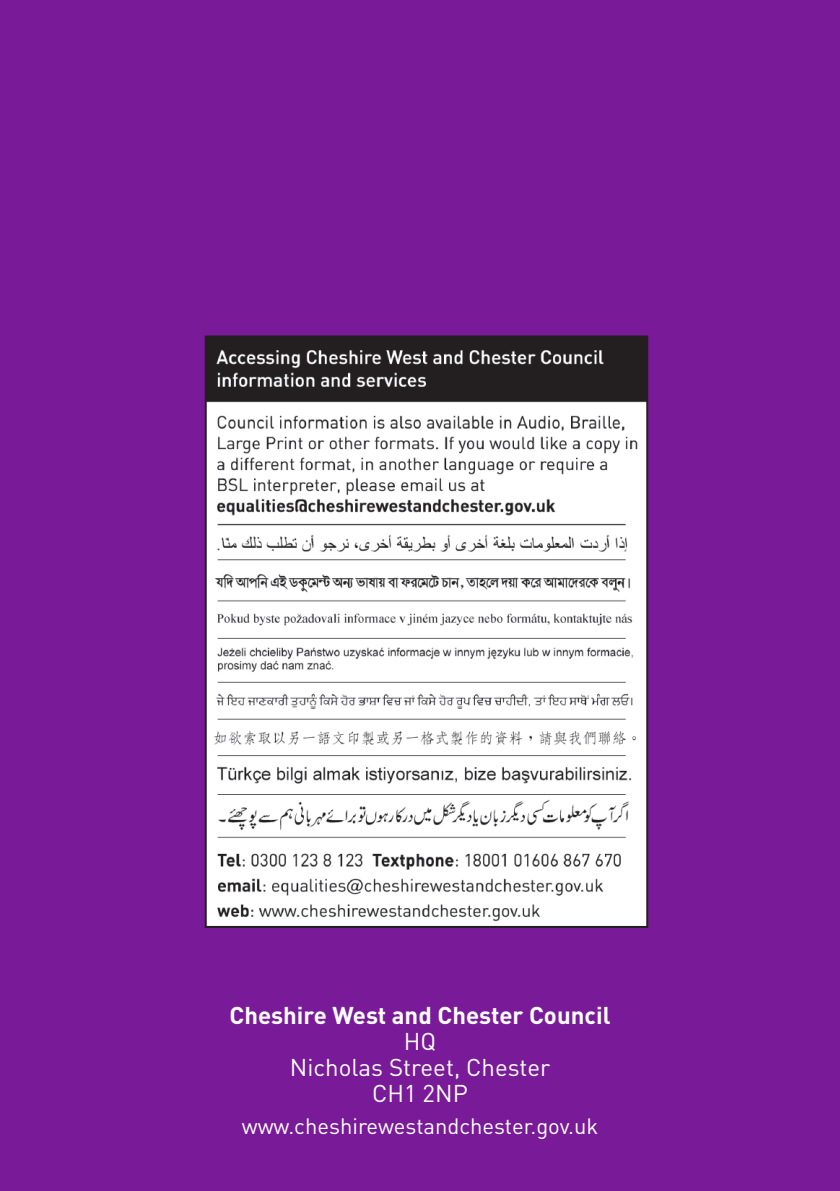
<style>
.page{position:relative;width:840px;height:1191px;background:#fff}
.page>*{position:absolute;margin:0;border:0;box-sizing:border-box;transform-origin:0 0}
.t1{font:24px/26px "DIN";color:#fff;text-align:center}
.t2{font:700 24px "DIN";color:#fff}
.t3{font:22px "DIN";color:#fff}
</style>
<div class="page">
<div style="left:0;top:0;width:839px;height:1191px;background:#791b99"></div>
<img style="left:208px;top:338px;width:437px;height:587px">
<div style="left:205px;top:335px;width:443px;height:593px;border:2px solid #231f20"></div>
<p class="t2" style="left:229px;top:1001px;width:382px">Cheshire West and Chester Council</p>
<p class="t1" style="left:289px;top:1029px;width:262px">HQ<br>Nicholas Street, Chester<br>CH1 2NP</p>
<p class="t3" style="left:241px;top:1113px;width:358px">www.cheshirewestandchester.gov.uk</p>
</div>
